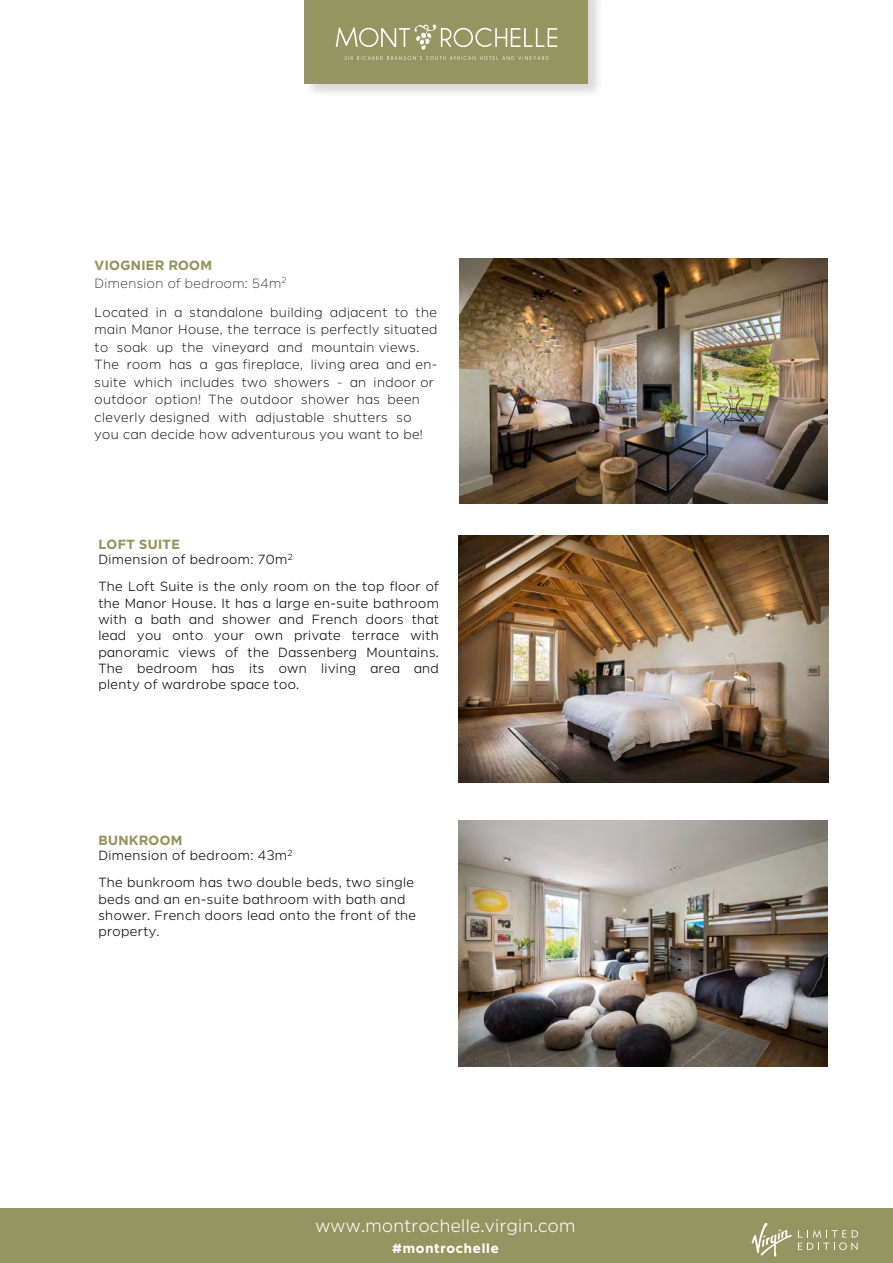
<style>
.page{position:relative;width:893px;height:1263px;background:#fff}
.page>*{position:absolute;margin:0;border:0;box-sizing:border-box;transform-origin:0 0}
.t1{font:300 18px "Smythe Sans";letter-spacing:.02em;color:#fff}
.t2{font:300 13.5px/16.4px "Smythe Sans";letter-spacing:.03em;color:#000}
.t3{font:200 13.5px/17.5px "Smythe Sans";letter-spacing:.03em;color:#000}
.t4{font:100 13.5px/17.5px "Smythe Sans";letter-spacing:.03em;color:#000}
.t5{font:700 13.5px "Smythe Sans";letter-spacing:.06em;color:#fff}
.s1{font-weight:700;color:#94945f}
.s2{font-weight:100}
</style>
<div class="page">
<div style="left:0;top:1209px;width:893px;height:54px;background:#949560"></div>
<svg style="left:751px;top:1223px;width:41px;height:33px"></svg>
<svg style="left:798px;top:1230px;width:60px;height:20px"></svg>
<div style="left:304px;top:0;width:300px;height:99px;background:#000;opacity:.15"></div>
<div style="left:304px;top:0;width:284px;height:83px;background:#949560"></div>
<svg style="left:336px;top:25px;width:221px;height:25px"></svg>
<svg style="left:345px;top:56px;width:203px;height:4px"></svg>
<img style="left:458px;top:820px;width:369px;height:246px">
<img style="left:459px;top:535px;width:370px;height:247px">
<img style="left:459px;top:258px;width:368px;height:245px">
<p class="t4" style="left:95px;top:256px;width:194px"><span class="s1">VIOGNIER ROOM<br></span>Dimension of bedroom: 54m<sup>2</sup></p>
<p class="t3" style="left:95px;top:303px;width:344px">Located in a standalone building adjacent to the main Manor House, the terrace is perfectly situated to soak up the vineyard and mountain views.<br>The room has a gas fireplace, living area and en&shy;suite which includes two showers <span class="s2">-</span> an indoor or outdoor option! The outdoor shower has been cleverly designed with adjustable shutters so you can decide how adventurous you want to be!</p>
<p class="t2" style="left:98px;top:537px;width:196px;line-height:15.5px"><span class="s1">LOFT SUITE<br></span>Dimension of bedroom: 70m<sup>2</sup></p>
<p class="t2" style="left:98px;top:579px;width:342px;text-align:justify">The Loft Suite is the only room on the top floor of the Manor House. It has a large en-suite bathroom with a bath and shower and French doors that lead you onto your own private terrace with panoramic views of the Dassenberg Mountains.<br>The bedroom has its own living area and plenty of wardrobe space too.</p>
<p class="t2" style="left:98px;top:832px;width:196px;line-height:15.6px"><span class="s1">BUNKROOM<br></span>Dimension of bedroom: 43m<sup>2</sup></p>
<p class="t2" style="left:98px;top:875px;width:319px">The bunkroom has two double beds, two single beds and an en-suite bathroom with bath and shower. French doors lead onto the front of the property.</p>
<h1 class="t1" style="left:315px;top:1216px;width:262px">www.montrochelle.virgin.com</h1>
<p class="t5" style="left:392px;top:1240px;width:108px">#montrochelle</p>
</div>
